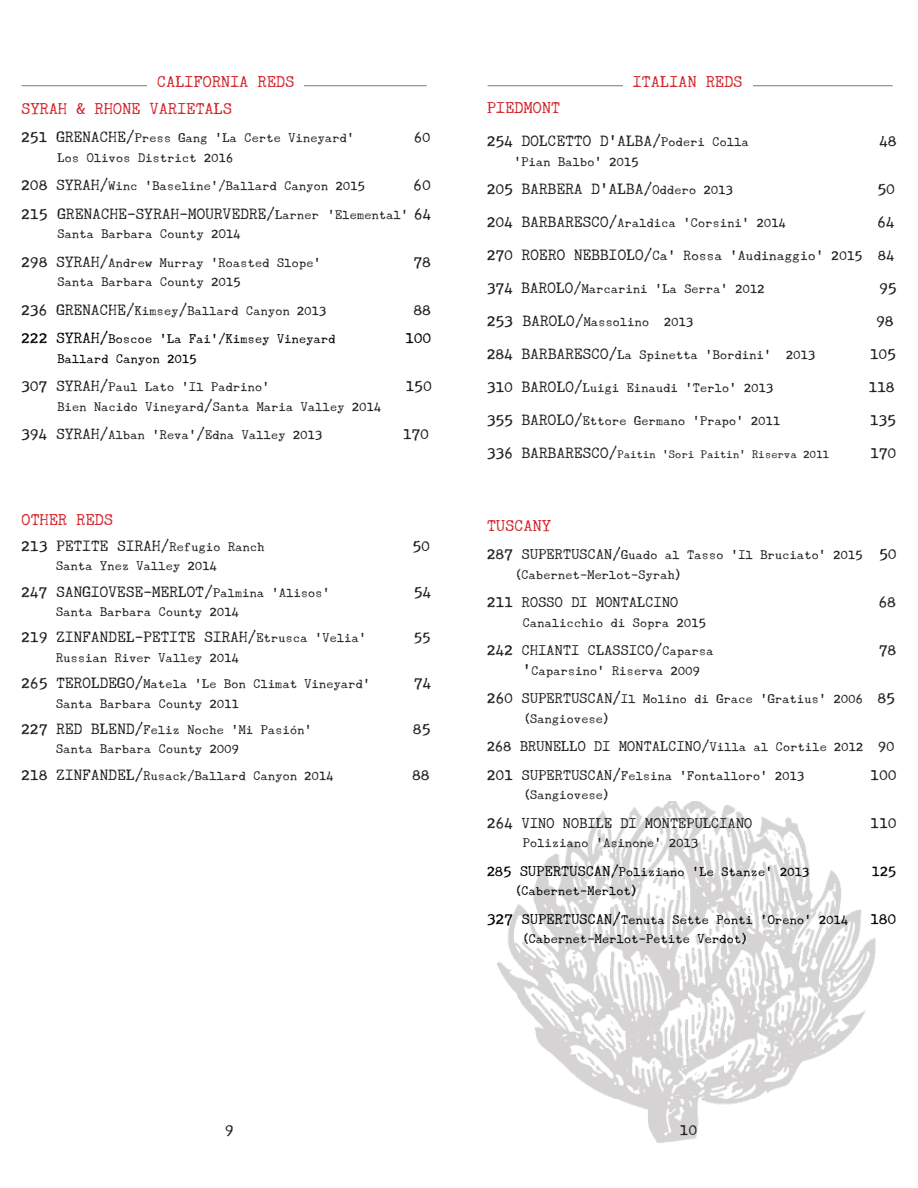
<style>
.page{position:relative;width:918px;height:1188px;background:#fff}
.page>*{position:absolute;margin:0;border:0;box-sizing:border-box;transform-origin:0 0}
.t1{font:15px/27px "Underwood Champion";letter-spacing:.025em;color:#d1232a}
.t2{font:14.25px/28.5px "Underwood Champion";letter-spacing:.025em;color:#231f20;text-align:right}
.t3{font:14.25px "Underwood Champion";letter-spacing:.025em;color:#000}
.t4{font:13.5px "Underwood Champion";letter-spacing:.025em;color:#231f20}
.t5{font:13.5px "Underwood Champion";color:#000}
.t6{font:12.75px "Underwood Champion";letter-spacing:.025em;color:#231f20}
.t7{font:12px/26.2px "Underwood Champion";letter-spacing:.025em;color:#231f20}
.t8{font:12px "Underwood Champion";letter-spacing:.025em;color:#000}
.t9{font:10.5px "Underwood Champion";letter-spacing:.025em;color:#231f20}
.s1{font-size:14.25px}
.s2{font-size:12px}
.s3{font-size:13.5px}
</style>
<div class="page">
<img style="left:498px;top:801px;width:377px;height:342px">
<hr style="left:22px;top:85px;width:405px;height:1px;background:#76787b">
<div style="left:148px;top:76px;width:156px;height:27px;background:#fff"></div>
<hr style="left:488px;top:85px;width:405px;height:1px;background:#76787b">
<div style="left:623px;top:76px;width:129px;height:27px;background:#fff"></div>
<p class="t1" style="left:22px;top:68px;width:274px;text-indent:136px">CALIFORNIA REDS<br>SYRAH &amp; RHONE VARIETALS</p>
<p class="t7" style="left:22px;top:125px;width:334px"><span class="s1">251 GRENACHE/</span>Press Gang ‘La Certe Vineyard’</p>
<p class="t4" style="left:414px;top:130px;width:18px">60</p>
<p class="t7" style="left:58px;top:144px;width:177px">Los Olivos District 2016</p>
<p class="t7" style="left:22px;top:173px;width:345px"><span class="s1">208 SYRAH/</span>Winc ‘Baseline’/Ballard Canyon 2015</p>
<p class="t2" style="left:22px;top:171px;width:411px">60<br>215 GRENACHE-SYRAH-MOURVEDRE/<span class="s2">Larner ‘Elemental’</span> 64</p>
<p class="t7" style="left:58px;top:221px;width:184px">Santa Barbara County 2O14</p>
<p class="t7" style="left:22px;top:249px;width:301px"><span class="s1">298 SYRAH/</span>Andrew Murray ‘Roasted Slope’</p>
<p class="t2" style="left:414px;top:247px;width:19px">78</p>
<p class="t7" style="left:58px;top:269px;width:184px">Santa Barbara County 2015</p>
<p class="t7" style="left:22px;top:297px;width:306px"><span class="s1">236 GRENACHE/</span>Kimsey<span class="s1">/</span>Ballard Canyon 2013</p>
<p class="t2" style="left:414px;top:295px;width:19px">88</p>
<p class="t8" style="left:22px;top:332px;width:315px"><span class="s1">222 SYRAH/</span>Boscoe ‘La Fai’/Kimsey Vineyard</p>
<p class="t3" style="left:405px;top:330px;width:27px">100</p>
<p class="t8" style="left:58px;top:351px;width:140px">Ballard Canyon 2015</p>
<p class="t7" style="left:22px;top:374px;width:249px"><span class="s1">307 SYRAH/</span>Paul Lato ‘Il Padrino’</p>
<p class="t2" style="left:406px;top:372px;width:27px">150</p>
<p class="t7" style="left:58px;top:393px;width:325px">Bien Nacido Vineyard<span class="s1">/</span>Santa Maria Valley 2014</p>
<p class="t7" style="left:22px;top:422px;width:302px"><span class="s1">394 SYRAH/</span>Alban ‘Reva’<span class="s1">/</span>Edna Valley 2013</p>
<p class="t2" style="left:403px;top:420px;width:27px">170</p>
<p class="t1" style="left:22px;top:506px;width:93px">OTHER REDS</p>
<p class="t2" style="left:22px;top:531px;width:244px">213 PETITE SIRAH/<span class="s2">Refugio Ranch</span></p>
<p class="t2" style="left:413px;top:531px;width:19px">50</p>
<p class="t7" style="left:56px;top:553px;width:162px">Santa Ynez Valley 2014</p>
<p class="t2" style="left:22px;top:577px;width:310px">247 SANGIOVESE-MERLOT/<span class="s2">Palmina ‘Alisos’</span></p>
<p class="t2" style="left:414px;top:577px;width:19px">54</p>
<p class="t7" style="left:56px;top:599px;width:184px">Santa Barbara County 2014</p>
<p class="t2" style="left:22px;top:623px;width:346px">219 ZINFANDEL-PETITE SIRAH/<span class="s2">Etrusca ‘Velia’</span></p>
<p class="t4" style="left:414px;top:630px;width:18px">55</p>
<p class="t7" style="left:22px;top:644px;width:350px;text-indent:35px">Russian River Valley 2014<br><span class="s1">265 TEROLDEGO/</span>Matela ‘Le Bon Climat Vineyard’</p>
<p class="t2" style="left:414px;top:669px;width:19px">74</p>
<p class="t7" style="left:22px;top:690px;width:292px;text-indent:35px">Santa Barbara County 2011<br><span class="s1">227 RED BLEND/</span>Feliz Noche ‘Mi Pasión’</p>
<p class="t7" style="left:22px;top:736px;width:314px;text-indent:35px">Santa Barbara County 2009<br><span class="s1">218 ZINFANDEL/</span>Rusack/Ballard Canyon 2014</p>
<p class="t2" style="left:413px;top:714px;width:19px">85</p>
<p class="t2" style="left:412px;top:760px;width:19px">88</p>
<p class="t1" style="left:633px;top:68px;width:111px">ITALIAN REDS</p>
<p class="t1" style="left:487px;top:94px;width:74px">PIEDMONT</p>
<p class="t2" style="left:487px;top:127px;width:263px">254 DOLCETTO D’ALBA/<span class="s2">Poderi Colla</span></p>
<p class="t2" style="left:879px;top:127px;width:19px">48</p>
<p class="t7" style="left:514px;top:148px;width:126px">‘Pian Balbo’ 2015</p>
<p class="t2" style="left:487px;top:175px;width:247px">205 BARBERA D’ALBA/<span class="s2">Oddero 2013</span></p>
<p class="t2" style="left:878px;top:175px;width:19px">50</p>
<p class="t7" style="left:487px;top:210px;width:300px"><span class="s1">204 BARBARESCO/</span>Araldica ‘Corsini’ 2014</p>
<p class="t2" style="left:877px;top:208px;width:19px">64</p>
<p class="t6" style="left:487px;top:248px;width:409px"><span class="s1">270 ROERO NEBBIOLO/</span>Ca’ Rossa ‘Audinaggio’ 2015 <span class="s3">84</span></p>
<p class="t7" style="left:487px;top:276px;width:279px"><span class="s1">374 BAROLO</span><span class="s3">/</span>Marcarini ‘La Serra’ 2012</p>
<p class="t2" style="left:879px;top:274px;width:19px">95</p>
<p class="t7" style="left:487px;top:309px;width:208px"><span class="s1">253 BAROLO/</span>Massolino 2013</p>
<p class="t2" style="left:876px;top:307px;width:19px">98</p>
<p class="t7" style="left:487px;top:342px;width:330px"><span class="s1">284 BARBARESCO/</span>La Spinetta ‘Bordini’ 2013</p>
<p class="t2" style="left:870px;top:340px;width:27px">105</p>
<p class="t7" style="left:487px;top:375px;width:287px"><span class="s1">310 BAROLO/</span>Luigi Einaudi ‘Terlo’ 2013</p>
<p class="t2" style="left:869px;top:373px;width:27px">118</p>
<p class="t7" style="left:487px;top:408px;width:295px"><span class="s1">355 BAROLO/</span>Ettore Germano ‘Prapo’ 2011</p>
<p class="t2" style="left:870px;top:406px;width:27px">135</p>
<p class="t9" style="left:487px;top:449px;width:343px"><span class="s1">336 BARBARESCO/</span>Paitin ‘Sori Paitin’ Riserva 2011</p>
<p class="t2" style="left:870px;top:439px;width:27px">170</p>
<p class="t1" style="left:487px;top:512px;width:65px">TUSCANY</p>
<p class="t7" style="left:514px;top:545px;width:384px;line-height:19.5px;text-indent:-27px"><span class="s1">287</span> <span class="s3">SUPERTUSCAN</span><span class="s1">/</span>Guado al Tasso ‘Il Bruciato’ 2015 <span class="s1">50 </span>(Cabernet-Merlot-Syrah)</p>
<p class="t4" style="left:487px;top:595px;width:193px"><span class="s1">211</span> ROSSO DI MONTALCINO</p>
<p class="t2" style="left:879px;top:588px;width:19px">68</p>
<p class="t7" style="left:523px;top:610px;width:184px">Canalicchio di Sopra 2015</p>
<p class="t4" style="left:487px;top:643px;width:228px"><span class="s1">242</span> CHIANTI CLASSICO<span class="s1">/</span><span class="s2">Caparsa</span></p>
<p class="t2" style="left:879px;top:636px;width:19px">78</p>
<p class="t7" style="left:523px;top:658px;width:178px"><span class="s1">‘</span>Caparsino’ Riserva 2009</p>
<p class="t7" style="left:523px;top:689px;width:374px;line-height:19.5px;text-indent:-36px"><span class="s1">260</span> <span class="s3">SUPERTUSCAN</span><span class="s1">/</span>Il Molino di Grace ‘Gratius’ 2006 <span class="s1">85 </span>(Sangiovese)</p>
<p class="t4" style="left:487px;top:739px;width:409px">268 BRUNELLO DI MONTALCINO/<span class="s2">Villa al Cortile 2012</span> 90</p>
<p class="t7" style="left:487px;top:763px;width:318px"><span class="s1">201</span> <span class="s3">SUPERTUSCAN</span><span class="s1">/</span>Felsina ‘Fontalloro’ 2013</p>
<p class="t2" style="left:871px;top:761px;width:27px">100</p>
<p class="t7" style="left:523px;top:782px;width:89px">(Sangiovese)</p>
<p class="t4" style="left:487px;top:816px;width:267px"><span class="s1">264</span> VINO NOBILE DI MONTEPULCIANO</p>
<p class="t2" style="left:871px;top:809px;width:27px">110</p>
<p class="t7" style="left:523px;top:830px;width:177px">Poliziano ‘Asinone’ 2013</p>
<p class="t8" style="left:487px;top:865px;width:324px"><span class="s3">285 SUPERTUSCAN/</span>Poliziano ‘Le Stanze’ 2013</p>
<p class="t5" style="left:872px;top:864px;width:26px">125</p>
<p class="t8" style="left:514px;top:884px;width:126px">(Cabernet-Merlot)</p>
<p class="t8" style="left:487px;top:913px;width:362px"><span class="s1">327</span> <span class="s3">SUPERTUSCAN</span><span class="s1">/</span>Tenuta Sette Ponti ‘Oreno’ 2014</p>
<p class="t3" style="left:870px;top:911px;width:27px">180</p>
<p class="t8" style="left:522px;top:932px;width:228px">(Cabernet-Merlot-Petite Verdot)</p>
<p class="t2" style="left:225px;top:1116px;width:10px">9</p>
<p class="t2" style="left:680px;top:1116px;width:19px">10</p>
</div>
